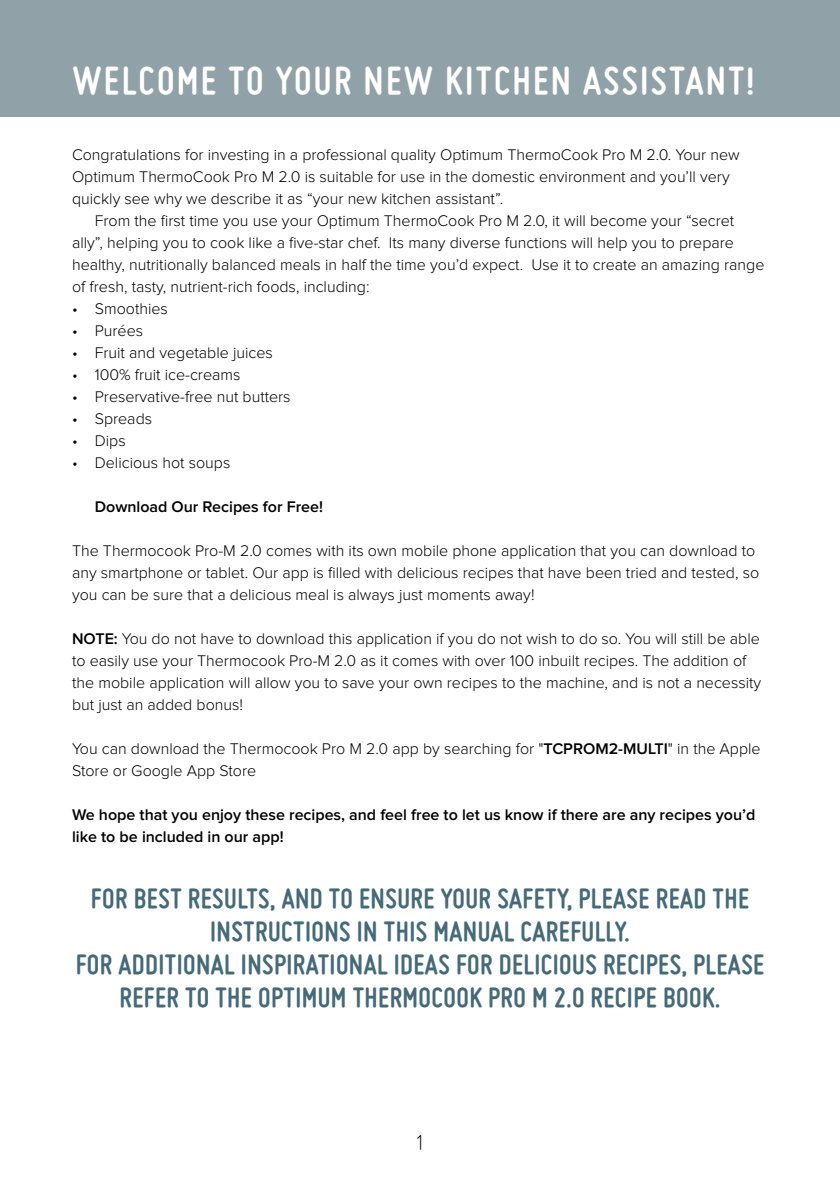
<style>
.page{position:relative;width:840px;height:1191px;background:#fff}
.page>*{position:absolute;margin:0;border:0;box-sizing:border-box;transform-origin:0 0}
.t1{font:700 42px "Miso";letter-spacing:.055em;color:#fff}
.t2{font:700 30px/33px "Miso";letter-spacing:.015em;color:#446a79;text-align:center}
.t3{font:300 24px "Miso";color:#000}
.t4{font:300 16px/22px "Proxima Nova";color:#000}
.t5{font:600 16px/22px "Proxima Nova";color:#000}
.s1{font-weight:600}
</style>
<div class="page">
<div style="left:0;top:0;width:839px;height:116px;background:#90a2a8"></div>
<h1 class="t1" style="left:72px;top:57px;width:683px">WELCOME TO YOUR NEW KITCHEN ASSISTANT!</h1>
<p class="t4" style="left:72px;top:144px;width:668px">Congratulations for investing in a professional quality Optimum ThermoCook Pro M 2.0. Your new<br>Optimum ThermoCook Pro M 2.0 is suitable for use in the domestic environment and you’ll very quickly see why we describe it as “your new kitchen assistant”.</p>
<p class="t4" style="left:72px;top:210px;width:693px;text-indent:23px">From the first time you use your Optimum ThermoCook Pro M 2.0, it will become your “secret ally”, helping you to cook like a five-star chef. Its many diverse functions will help you to prepare healthy, nutritionally balanced meals in half the time you’d expect. Use it to create an amazing range of fresh, tasty, nutrient-rich foods, including:</p>
<p class="t4" style="left:72px;top:298px;width:97px">• Smoothies</p>
<p class="t4" style="left:72px;top:320px;width:73px">• Purées</p>
<p class="t4" style="left:72px;top:342px;width:202px">• Fruit and vegetable juices</p>
<p class="t4" style="left:72px;top:364px;width:170px">• 100% fruit ice-creams</p>
<p class="t4" style="left:72px;top:386px;width:220px">• Preservative-free nut butters</p>
<p class="t4" style="left:72px;top:408px;width:81px">• Spreads</p>
<p class="t4" style="left:72px;top:430px;width:55px">• Dips</p>
<p class="t4" style="left:72px;top:452px;width:160px">• Delicious hot soups</p>
<p class="t5" style="left:95px;top:496px;width:230px">Download Our Recipes for Free!</p>
<p class="t4" style="left:72px;top:540px;width:688px">The Thermocook Pro-M 2.0 comes with its own mobile phone application that you can download to any smartphone or tablet. Our app is filled with delicious recipes that have been tried and tested, so you can be sure that a delicious meal is always just moments away!</p>
<p class="t4" style="left:72px;top:628px;width:690px"><span class="s1">NOTE:</span> You do not have to download this application if you do not wish to do so. You will still be able to easily use your Thermocook Pro-M 2.0 as it comes with over 100 inbuilt recipes. The addition of the mobile application will allow you to save your own recipes to the machine, and is not a necessity but just an added bonus!</p>
<p class="t4" style="left:72px;top:738px;width:689px">You can download the Thermocook Pro M 2.0 app by searching for "<span class="s1">TCPROM2-MULTI</span>" in the Apple<br>Store or Google App Store</p>
<p class="t5" style="left:72px;top:804px;width:684px">We hope that you enjoy these recipes, and feel free to let us know if there are any recipes you’d like to be included in our app!</p>
<h2 class="t2" style="left:76px;top:882px;width:689px">FOR BEST RESULTS, AND TO ENSURE YOUR SAFETY, PLEASE READ THE INSTRUCTIONS IN THIS MANUAL CAREFULLY.<br>FOR ADDITIONAL INSPIRATIONAL IDEAS FOR DELICIOUS RECIPES, PLEASE REFER TO THE OPTIMUM THERMOCOOK PRO M 2.0 RECIPE BOOK.</h2>
<h3 class="t3" style="left:415px;top:1129px;width:11px">1</h3>
</div>
